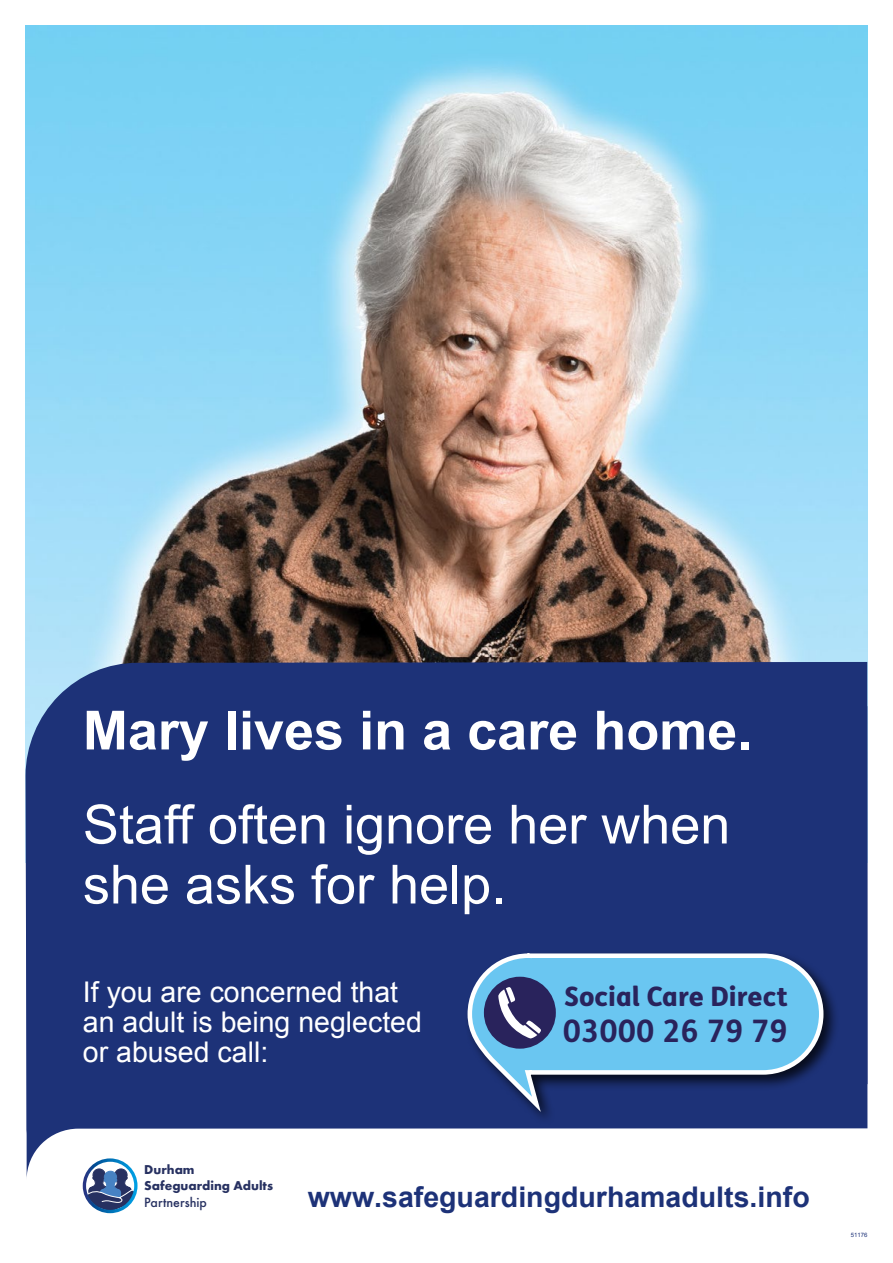
<style>
.page{position:relative;width:893px;height:1263px;background:#fff}
.page>*{position:absolute;margin:0;border:0;box-sizing:border-box;transform-origin:0 0}
.H2_Heading{font:54px/60px "Arial";color:#fff}
.H1_Heading{font:700 54px "Arial";color:#fff}
.t1{font:700 31.05px "FS Me";color:#29235c}
.P_white_body_text{font:28.5px/30px "Arial";color:#fff}
.H3_Sub_heading_websi{font:700 28.5px "Arial";color:#1d3278}
.t2{font:800 26.85px "FS Me";color:#29235c}
.t3{font:700 13.35px/16px "Futura T";color:#273161}
.t4{font:500 12.3px "Futura";color:#273161}
.t5{font:6px "Arial";color:#1d3278}
</style>
<div class="page">
<img style="left:26px;top:26px;width:841px;height:636px">
<div style="left:26px;top:662px;width:841px;height:473px;background:#1d3278"></div>
<div style="left:464px;top:950px;width:376px;height:176px;background:#000;opacity:.75"></div>
<svg style="left:468px;top:953px;width:355px;height:159px;background:#5c9bc8"></svg>
<div style="left:484px;top:977px;width:72px;height:72px;background:#29235c;border-radius:50%"></div>
<svg style="left:498px;top:987px;width:43px;height:52px"></svg>
<img style="left:83px;top:1158px;width:55px;height:55px">
<h1 class="H1_Heading" style="left:83px;top:695px;width:671px">Mary lives in a care home.</h1>
<h2 class="H2_Heading" style="left:83px;top:795px;width:649px">Staff often ignore her when she asks for help.</h2>
<p class="P_white_body_text" style="left:83px;top:978px;width:341px">If you are concerned that an adult is being neglected or abused call:</p>
<p class="t2" style="left:564px;top:979px;width:225px">Social Care Direct</p>
<p class="t1" style="left:563px;top:1012px;width:226px">03000 26 79 79</p>
<p class="t3" style="left:144px;top:1162px;width:130px">Durham<br>Safeguarding Adults</p>
<p class="t4" style="left:144px;top:1193px;width:64px">Partnership</p>
<h3 class="H3_Sub_heading_websi" style="left:308px;top:1178px;width:503px">www.safeguardingdurhamadults.info</h3>
<p class="t5" style="left:851px;top:1231px;width:18px">51176</p>
</div>
